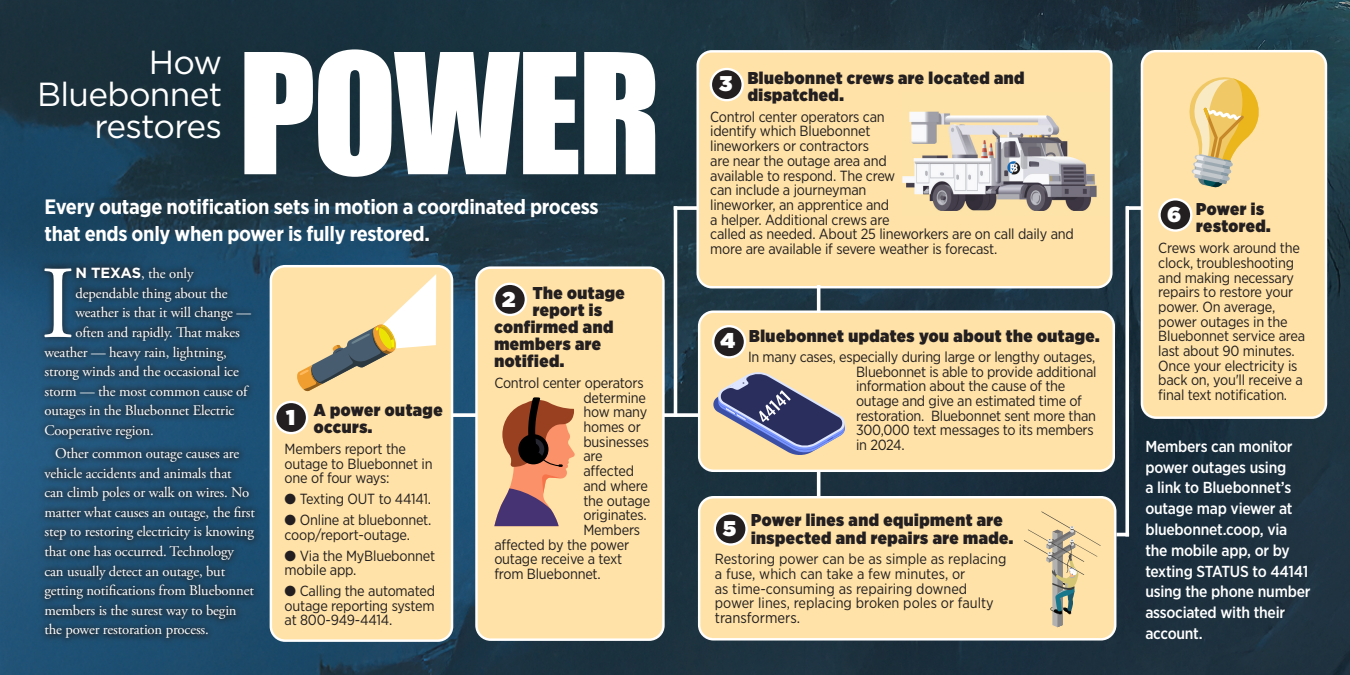
<style>
.page{position:relative;width:1350px;height:675px;background:#fff}
.page>*{position:absolute;margin:0;border:0;box-sizing:border-box;transform-origin:0 0}
.Body1{font:154.62px "Impact";letter-spacing:-.02em;color:#fff}
.t1{font:103.25px "Adobe Garamond Pro";color:#fff}
.Body1-2{font:33.38px/31.9px "Gotham";letter-spacing:-.02em;color:#fff;text-align:right}
.t2{font:900 21.38px "Gotham";color:#fff}
.t3{font:700 20.75px "Gotham Narrow";letter-spacing:-.015em;color:#fff}
.t4{font:900 17.12px/17.1px "Gotham Narrow";letter-spacing:.03em;color:#231f20}
.t5{font:500 15.88px/20.8px "Gotham Narrow";letter-spacing:-.015em;color:#fff}
.t6{font:15px "Gotham Narrow";color:#231f20}
.t7{font:14.62px/14.6px "Gotham Narrow";letter-spacing:-.015em;color:#231f20}
.t8{font:14.62px/19.6px "Adobe Garamond Pro";letter-spacing:-.01em;color:#fff}
.s1{font-family:"Gotham";font-weight:700}
</style>
<div class="page">
<img style="left:0;top:0;width:1350px;height:675px">
<div style="left:37px;top:260px;width:225px;height:386px;background:#231f20;opacity:.75"></div>
<div style="left:271px;top:266px;width:181px;height:375px;background:#ffe2a7;border-radius:14px"></div>
<div style="left:270px;top:265px;width:183px;height:377px;border:2px solid #fff;border-radius:14px"></div>
<div style="left:476px;top:268px;width:187px;height:372px;background:#ffe2a7;border-radius:14px"></div>
<div style="left:475px;top:266px;width:190px;height:375px;border:2px solid #fff;border-radius:14px"></div>
<div style="left:698px;top:51px;width:413px;height:236px;background:#ffe2a7;border-radius:14px"></div>
<div style="left:696px;top:50px;width:417px;height:238px;border:2px solid #fff;border-radius:14px"></div>
<hr style="left:674px;top:206px;width:3px;height:211px;background:#fff">
<svg style="left:1125px;top:206px;width:4px;height:327px"></svg>
<hr style="left:817px;top:472px;width:3px;height:26px;background:#fff">
<hr style="left:817px;top:285px;width:3px;height:27px;background:#fff">
<div style="left:711px;top:69px;width:32px;height:31px;background:#231f20;border-radius:50%"></div>
<div style="left:710px;top:68px;width:34px;height:33px;border:2px solid #fff;border-radius:50%"></div>
<div style="left:1142px;top:51px;width:184px;height:367px;background:#ffe2a7;border-radius:14px"></div>
<div style="left:1141px;top:50px;width:186px;height:369px;border:2px solid #fff;border-radius:14px"></div>
<div style="left:1160px;top:199px;width:31px;height:32px;background:#231f20;border-radius:50%"></div>
<div style="left:1158px;top:198px;width:34px;height:34px;border:2px solid #fff;border-radius:50%"></div>
<svg style="left:297px;top:274px;width:139px;height:118px"></svg>
<svg style="left:452px;top:413px;width:25px;height:4px"></svg>
<svg style="left:663px;top:413px;width:35px;height:4px"></svg>
<svg style="left:1116px;top:533px;width:13px;height:3px"></svg>
<svg style="left:674px;top:206px;width:24px;height:4px"></svg>
<svg style="left:1126px;top:206px;width:16px;height:4px"></svg>
<div style="left:699px;top:497px;width:416px;height:142px;background:#ffe2a7;border-radius:14px"></div>
<div style="left:698px;top:496px;width:418px;height:145px;border:2px solid #fff;border-radius:14px"></div>
<div style="left:715px;top:513px;width:32px;height:32px;background:#231f20;border-radius:50%"></div>
<div style="left:714px;top:512px;width:34px;height:34px;border:2px solid #fff;border-radius:50%"></div>
<svg style="left:1024px;top:512px;width:77px;height:115px"></svg>
<div style="left:275px;top:402px;width:32px;height:31px;background:#231f20;border-radius:50%"></div>
<div style="left:274px;top:401px;width:34px;height:33px;border:2px solid #fff;border-radius:50%"></div>
<svg style="left:494px;top:397px;width:81px;height:129px"></svg>
<div style="left:494px;top:284px;width:32px;height:31px;background:#231f20;border-radius:50%"></div>
<div style="left:493px;top:283px;width:34px;height:33px;border:2px solid #fff;border-radius:50%"></div>
<div style="left:699px;top:312px;width:415px;height:159px;background:#ffe2a7;border-radius:14px"></div>
<div style="left:698px;top:310px;width:417px;height:162px;border:2px solid #fff;border-radius:14px"></div>
<div style="left:713px;top:326px;width:32px;height:31px;background:#231f20;border-radius:50%"></div>
<div style="left:712px;top:325px;width:34px;height:34px;border:2px solid #fff;border-radius:50%"></div>
<svg style="left:713px;top:372px;width:132px;height:83px"></svg>
<svg style="left:1189px;top:77px;width:70px;height:111px"></svg>
<img style="left:902px;top:111px;width:195px;height:100px">
<p class="Body1-2" style="left:37px;top:46px;width:187px">How<br>Bluebonnet</p>
<p class="Body1-2" style="left:94px;top:110px;width:129px">restores</p>
<p class="Body1" style="left:238px;top:-6px;width:425px">POWER</p>
<p class="t3" style="left:44px;top:193px;width:556px">Every outage notification sets in motion a coordinated process</p>
<p class="t3" style="left:44px;top:220px;width:387px">that ends only when power is fully restored.</p>
<p class="t1" style="left:40px;top:242px;width:36px">I</p>
<p class="t8" style="left:75px;top:264px;width:120px"><span class="s1">N TEXAS</span>, the only</p>
<p class="t8" style="left:75px;top:284px;width:154px">dependable thing about the</p>
<p class="t8" style="left:75px;top:303px;width:177px">weather is that it will change —</p>
<p class="t8" style="left:75px;top:323px;width:166px">often and rapidly. That makes</p>
<p class="t8" style="left:44px;top:343px;width:184px">weather — heavy rain, lightning,</p>
<p class="t8" style="left:44px;top:362px;width:196px">strong winds and the occasional ice</p>
<p class="t8" style="left:44px;top:382px;width:205px">storm — the most common cause of</p>
<p class="t8" style="left:44px;top:401px;width:192px">outages in the Bluebonnet Electric</p>
<p class="t8" style="left:44px;top:421px;width:111px">Cooperative region.</p>
<p class="t8" style="left:44px;top:444px;width:212px;text-indent:11px">Other common outage causes are vehicle accidents and animals that<br>can climb poles or walk on wires. No matter what causes an outage, the first step to restoring electricity is knowing that one has occurred. Technology can usually detect an outage, but getting notifications from Bluebonnet members is the surest way to begin the power restoration process.</p>
<p class="t4" style="left:314px;top:401px;width:130px">A power outage occurs.</p>
<p class="t7" style="left:285px;top:441px;width:150px">Members report the outage to Bluebonnet in one of four ways:</p>
<p class="t7" style="left:285px;top:492px;width:148px">● Texting OUT to 44141.</p>
<p class="t7" style="left:285px;top:512px;width:148px">● Online at bluebonnet. coop/report-outage.</p>
<p class="t7" style="left:285px;top:548px;width:152px">● Via the MyBluebonnet mobile app.</p>
<p class="t7" style="left:285px;top:583px;width:152px;text-align:justify">● Calling the automated outage reporting system at 800-949-4414.</p>
<p class="t2" style="left:286px;top:402px;width:11px">1</p>
<p class="t4" style="left:533px;top:284px;width:94px">The outage</p>
<p class="t4" style="left:533px;top:301px;width:71px">report is</p>
<p class="t4" style="left:494px;top:318px;width:120px">confirmed and</p>
<p class="t4" style="left:494px;top:335px;width:108px">members are</p>
<p class="t4" style="left:494px;top:352px;width:71px">notified.</p>
<p class="t7" style="left:494px;top:375px;width:151px">Control center operators</p>
<p class="t7" style="left:583px;top:390px;width:64px">determine</p>
<p class="t7" style="left:583px;top:405px;width:65px">how many</p>
<p class="t7" style="left:583px;top:419px;width:59px">homes or</p>
<p class="t7" style="left:583px;top:434px;width:67px">businesses</p>
<p class="t7" style="left:583px;top:449px;width:21px">are</p>
<p class="t7" style="left:583px;top:463px;width:52px">affected</p>
<p class="t7" style="left:583px;top:478px;width:66px">and where</p>
<p class="t7" style="left:583px;top:493px;width:68px">the outage</p>
<p class="t7" style="left:583px;top:507px;width:65px">originates.</p>
<p class="t7" style="left:583px;top:522px;width:58px">Members</p>
<p class="t7" style="left:494px;top:537px;width:136px">affected by the power</p>
<p class="t7" style="left:494px;top:552px;width:129px">outage receive a text</p>
<p class="t7" style="left:494px;top:566px;width:108px">from Bluebonnet.</p>
<p class="t2" style="left:502px;top:284px;width:15px">2</p>
<p class="t4" style="left:748px;top:69px;width:278px">Bluebonnet crews are located and dispatched.</p>
<p class="t7" style="left:710px;top:109px;width:365px">Control center operators can<br>identify which Bluebonnet<br>lineworkers or contractors<br>are near the outage area and<br>available to respond. The crew<br>can include a journeyman<br>lineworker, an apprentice and<br>a helper. Additional crews are<br>called as needed. About 25 lineworkers are on call daily and more are available if severe weather is forecast.</p>
<p class="t2" style="left:719px;top:68px;width:15px">3</p>
<p class="t2" style="left:721px;top:325px;width:16px">4</p>
<p class="t4" style="left:749px;top:327px;width:352px">Bluebonnet updates you about the outage.</p>
<p class="t7" style="left:856px;top:349px;width:242px;text-indent:-108px">In many cases, especially during large or lengthy outages, Bluebonnet is able to provide additional information about the cause of the outage and give an estimated time of restoration. Bluebonnet sent more than 300,000 text messages to its members in 2024.</p>
<p class="t4" style="left:751px;top:512px;width:264px">Power lines and equipment are inspected and repairs are made.</p>
<p class="t7" style="left:715px;top:552px;width:293px">Restoring power can be as simple as replacing a fuse, which can take a few minutes, or<br>as time-consuming as repairing downed power lines, replacing broken poles or faulty</p>
<p class="t6" style="left:715px;top:609px;width:87px">transformers.</p>
<p class="t2" style="left:723px;top:514px;width:15px">5</p>
<p class="t4" style="left:1196px;top:200px;width:76px">Power is restored.</p>
<p class="t7" style="left:1158px;top:240px;width:148px">Crews work around the clock, troubleshooting and making necessary repairs to restore your power. On average, power outages in the<br>Bluebonnet service area last about 90 minutes.<br>Once your electricity is back on, you'll receive a final text notification.</p>
<p class="t2" style="left:1167px;top:200px;width:16px">6</p>
<p class="t5" style="left:1145px;top:436px;width:167px">Members can monitor power outages using<br>a link to Bluebonnet’s outage map viewer at bluebonnet.coop, via the mobile app, or by texting STATUS to 44141 using the phone number associated with their account.</p>
</div>
